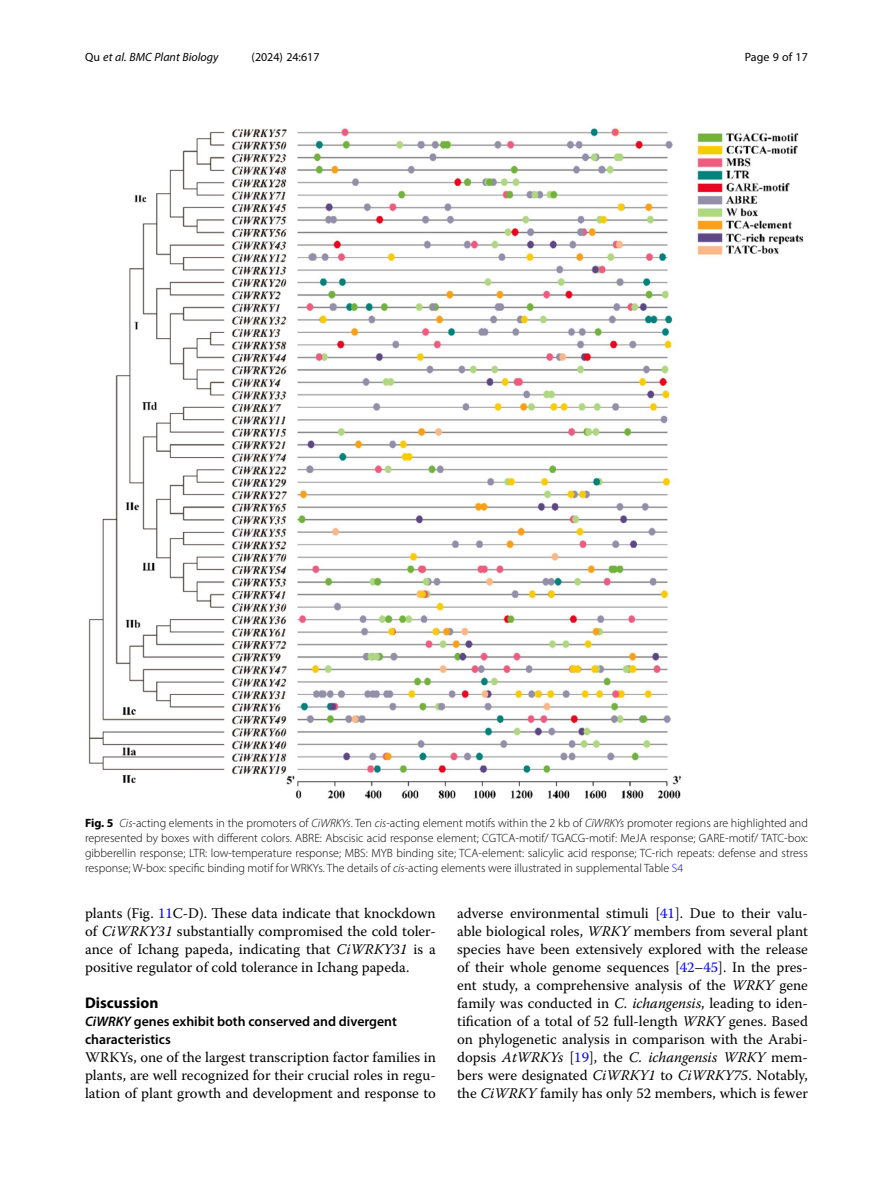
<style>
.page{position:relative;width:893px;height:1191px;background:#fff}
.page>*{position:absolute;margin:0;border:0;box-sizing:border-box;transform-origin:0 0}
.Head_1{font:700 15.45px "Myriad Pro";color:#000}
.Body_Text{font:14.7px/18px "Warnock Pro";color:#000;text-align:justify}
.Head_2_After_1{font:600 13.8px/18px "Myriad Pro";color:#000}
.Figure_Caption{font:300 12px/15px "Myriad Pro";color:#000;text-align:justify}
.t1{font:italic 12px "Myriad Pro";color:#000}
.t2{font:12px "Myriad Pro";color:#000}
.s1{font-style:normal}
.s2{font-weight:700}
.s3{font-style:italic}
.s4{color:#00f}
</style>
<div class="page">
<img style="left:88px;top:126px;width:716px;height:673px">
<p class="t1" style="left:85px;top:50px;width:135px"><span class="s1">Qu</span> et al. BMC Plant Biology</p>
<p class="t2" style="left:252px;top:50px;width:70px">(2024) 24:617</p>
<p class="t2" style="left:745px;top:50px;width:65px">Page 9 of 17</p>
<p class="Figure_Caption" style="left:85px;top:815px;width:724px"><span class="s2">Fig. 5</span> <span class="s3">Cis</span>-acting elements in the promoters of <span class="s3">CiWRKYs</span>. Ten <span class="s3">cis</span>-acting element motifs within the 2 kb of <span class="s3">CiWRKYs</span> promoter regions are highlighted and represented by boxes with different colors. ABRE: Abscisic acid response element; CGTCA-motif/ TGACG-motif: MeJA response; GARE-motif/ TATC-box: gibberellin response; LTR: low-temperature response; MBS: MYB binding site; TCA-element: salicylic acid response; TC-rich repeats: defense and stress response; W-box: specific binding motif for WRKYs. The details of <span class="s3">cis</span>-acting elements were illustrated in supplemental Table <span class="s4">S4</span></p>
<p class="Body_Text" style="left:85px;top:904px;width:352px">plants (Fig. <span class="s4">11</span>C-D). These data indicate that knockdown of <span class="s3">CiWRKY31</span> substantially compromised the cold toler&shy;ance of Ichang papeda, indicating that <span class="s3">CiWRKY31</span> is a positive regulator of cold tolerance in Ichang papeda.</p>
<p class="Head_1" style="left:85px;top:993px;width:75px">Discussion</p>
<p class="Head_2_After_1" style="left:85px;top:1012px;width:313px"><span class="s3">CiWRKY</span> genes exhibit both conserved and divergent characteristics</p>
<p class="Body_Text" style="left:85px;top:1048px;width:352px">WRKYs, one of the largest transcription factor families in plants, are well recognized for their crucial roles in regu&shy;lation of plant growth and development and response to</p>
<p class="Body_Text" style="left:457px;top:904px;width:352px">adverse environmental stimuli [<span class="s4">41</span>]. Due to their valu&shy;able biological roles, <span class="s3">WRKY</span> members from several plant species have been extensively explored with the release of their whole genome sequences [<span class="s4">42</span>–<span class="s4">45</span>]. In the pres&shy;ent study, a comprehensive analysis of the <span class="s3">WRKY</span> gene family was conducted in <span class="s3">C. ichangensis</span>, leading to iden&shy;tification of a total of 52 full-length <span class="s3">WRKY</span> genes. Based on phylogenetic analysis in comparison with the Arabi&shy;dopsis <span class="s3">AtWRKYs</span> [<span class="s4">19</span>], the <span class="s3">C. ichangensis WRKY</span> mem&shy;bers were designated <span class="s3">CiWRKY1</span> to <span class="s3">CiWRKY75</span>. Notably, the <span class="s3">CiWRKY</span> family has only 52 members, which is fewer</p>
</div>
